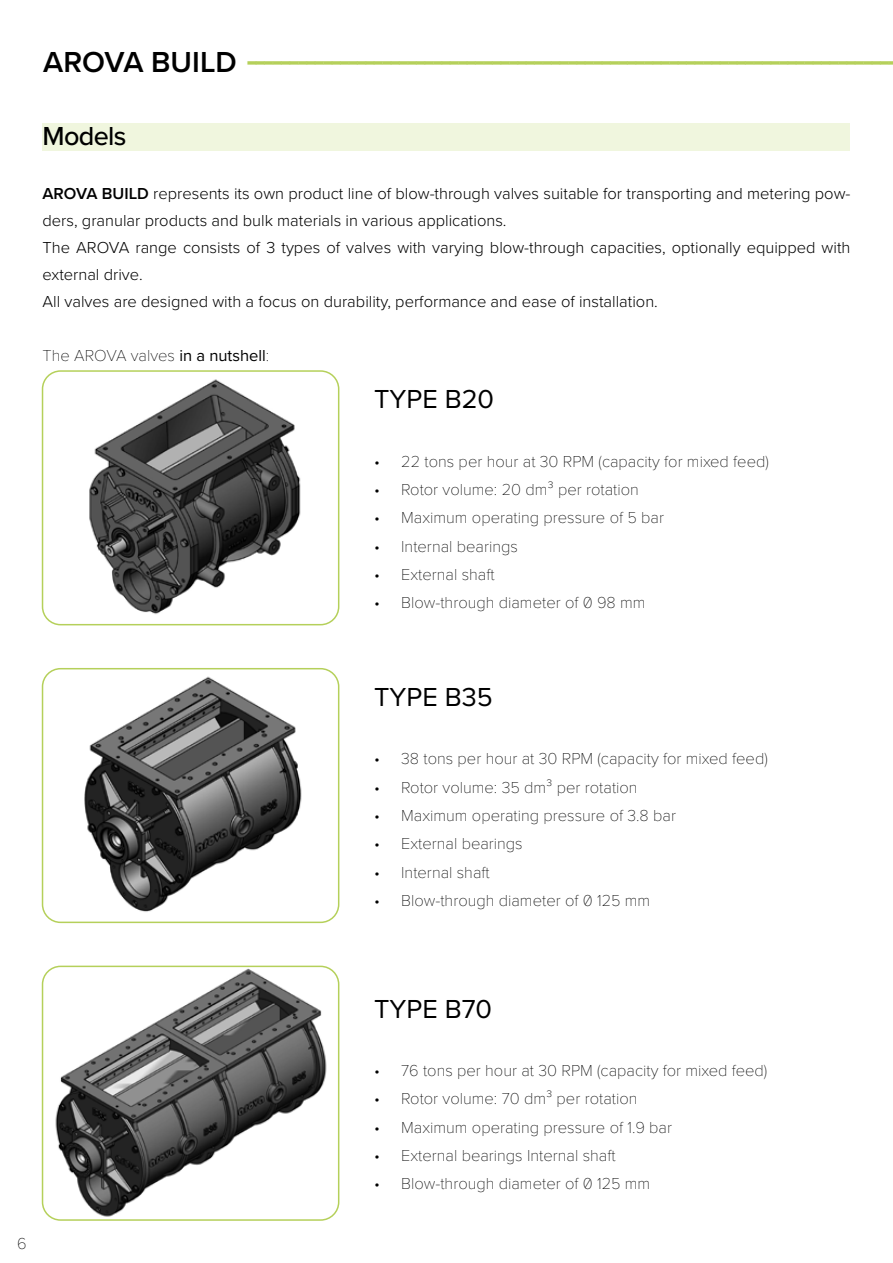
<style>
.page{position:relative;width:893px;height:1263px;background:#fff}
.page>*{position:absolute;margin:0;border:0;box-sizing:border-box;transform-origin:0 0}
.t1{font:600 37.5px "Proxima Nova";color:#b5d05a}
.t2{font:27px "Proxima Nova";color:#000}
.t3{font:500 27px "Proxima Nova";letter-spacing:-.025em;color:#000}
.t4{font:100 16.5px "Proxima Nova T";color:#000}
.t5{font:300 16.5px/27px "Proxima Nova";color:#000}
.s1{font-size:30px;color:#000}
.s2{font-weight:600}
.s3{font-family:"Proxima Nova";font-weight:400}
</style>
<div class="page">
<img style="left:89px;top:379px;width:212px;height:235px">
<div style="left:42px;top:370px;width:297px;height:255px;border:2px solid #b5d05a;border-radius:18px"></div>
<img style="left:47px;top:966px;width:287px;height:254px">
<div style="left:42px;top:966px;width:297px;height:255px;border:2px solid #b5d05a;border-radius:18px"></div>
<img style="left:84px;top:676px;width:218px;height:236px">
<div style="left:42px;top:668px;width:297px;height:255px;border:2px solid #b5d05a;border-radius:18px"></div>
<div style="left:43px;top:124px;width:807px;height:27px;background:#f0f6de"></div>
<h1 class="t1" style="left:43px;top:32px;width:849px"><span class="s1">AROVA BUILD</span> ----------------------------------------------------------------------------</h1>
<h2 class="t3" style="left:43px;top:116px;width:85px">Models</h2>
<p class="t5" style="left:43px;top:179px;width:809px"><span class="s2">AROVA BUILD</span> represents its own product line of blow-through valves suitable for transporting and metering pow&shy;ders, granular products and bulk materials in various applications.<br>The AROVA range consists of 3 types of valves with varying blow-through capacities, optionally equipped with external drive.<br>All valves are designed with a focus on durability, performance and ease of installation.</p>
<p class="t4" style="left:43px;top:343px;width:228px">The AROVA valves <span class="s3">in a nutshell</span>:</p>
<h2 class="t2" style="left:374px;top:379px;width:121px">TYPE B20</h2>
<p class="t4" style="left:374px;top:449px;width:396px">• 22 tons per hour at 30 RPM (capacity for mixed feed)</p>
<p class="t4" style="left:374px;top:477px;width:266px">• Rotor volume: 20 dm³ per rotation</p>
<p class="t4" style="left:374px;top:505px;width:291px">• Maximum operating pressure of 5 bar</p>
<p class="t4" style="left:374px;top:534px;width:145px">• Internal bearings</p>
<p class="t4" style="left:374px;top:562px;width:122px">• External shaft</p>
<p class="t4" style="left:374px;top:590px;width:273px">• Blow-through diameter of 0 98 mm</p>
<h2 class="t2" style="left:374px;top:677px;width:120px">TYPE B35</h2>
<p class="t4" style="left:374px;top:746px;width:395px">• 38 tons per hour at 30 RPM (capacity for mixed feed)</p>
<p class="t4" style="left:374px;top:775px;width:265px">• Rotor volume: 35 dm³ per rotation</p>
<p class="t4" style="left:374px;top:803px;width:303px">• Maximum operating pressure of 3.8 bar</p>
<p class="t4" style="left:374px;top:831px;width:150px">• External bearings</p>
<p class="t4" style="left:374px;top:860px;width:117px">• Internal shaft</p>
<p class="t4" style="left:374px;top:888px;width:278px">• Blow-through diameter of 0 125 mm</p>
<p class="t4" style="left:17px;top:1231px;width:11px">6</p>
<h2 class="t2" style="left:374px;top:988px;width:119px">TYPE B70</h2>
<p class="t4" style="left:374px;top:1058px;width:395px">• 76 tons per hour at 30 RPM (capacity for mixed feed)</p>
<p class="t4" style="left:374px;top:1087px;width:265px">• Rotor volume: 70 dm³ per rotation</p>
<p class="t4" style="left:374px;top:1115px;width:299px">• Maximum operating pressure of 1.9 bar</p>
<p class="t4" style="left:374px;top:1143px;width:243px">• External bearings Internal shaft</p>
<p class="t4" style="left:374px;top:1171px;width:278px">• Blow-through diameter of 0 125 mm</p>
</div>
